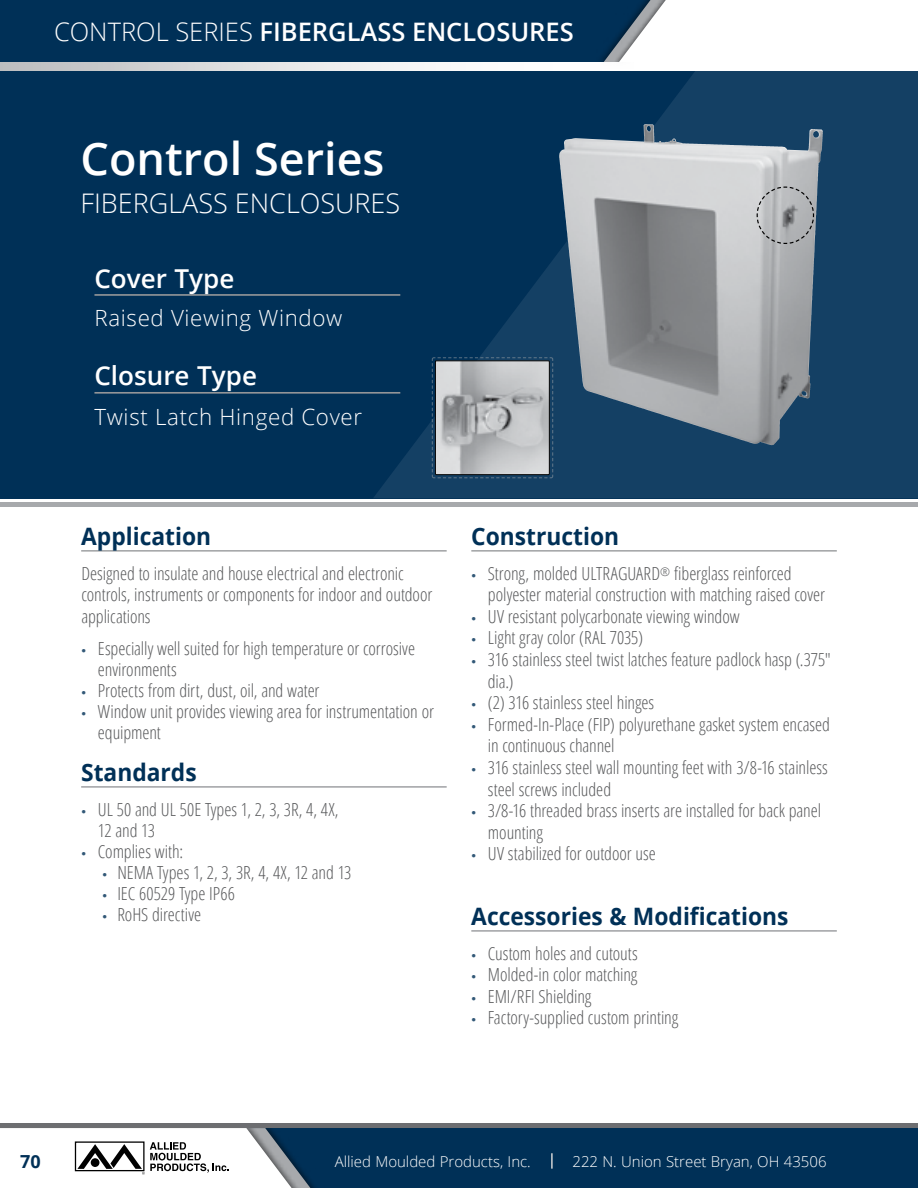
<style>
.page{position:relative;width:918px;height:1188px;background:#fff}
.page>*{position:absolute;margin:0;border:0;box-sizing:border-box;transform-origin:0 0}
.t1{font:600 45px "Open Sans";color:#fff}
.t2{font:300 27px "Open Sans";color:#fff}
.t3{font:600 26.1px "Open Sans";color:#fff}
.t4{font:600 25.5px "Open Sans";color:#fff}
.t5{font:700 24px "Open Sans";color:#003057;scale:.95 1}
.t6{font:300 22.35px "Open Sans";letter-spacing:.03em;color:#fff}
.t7{font:300 condensed 18px/21.6px "Open Sans";letter-spacing:-.005em;color:#58595b}
.t8{font:700 18px "Open Sans";color:#003057}
.t9{font:300 15px "Open Sans";color:#fff}
.s1{font-weight:300}
.s2{font-family:"Myriad Pro";font-weight:400;font-stretch:normal;font-size:16.5px;color:#335978}
</style>
<div class="page">
<div style="left:0;top:0;width:918px;height:62px;background:#003057"></div>
<svg style="left:604px;top:0;width:310px;height:62px"></svg>
<div style="left:0;top:1126px;width:918px;height:62px;background:#003057"></div>
<div style="left:0;top:1123px;width:328px;height:65px;background:#003057"></div>
<svg style="left:551px;top:1153px;width:2px;height:16px"></svg>
<hr style="left:0;top:1124px;width:918px;height:4px;background:#6d6e71">
<svg style="left:0;top:1128px;width:314px;height:60px"></svg>
<div style="left:0;top:71px;width:918px;height:427px;background:#003057"></div>
<svg style="left:374px;top:71px;width:544px;height:427px"></svg>
<div style="left:0;top:502px;width:918px;height:5px;background:#a7a9ac"></div>
<hr style="left:94px;top:294px;width:306px;height:2px;background:#939598">
<hr style="left:94px;top:392px;width:306px;height:2px;background:#939598">
<svg style="left:0;top:62px;width:403px;height:9px"></svg>
<hr style="left:914px;top:0;width:4px;height:71px;background:#fff">
<img style="left:559px;top:124px;width:86px;height:263px">
<svg style="left:431px;top:357px;width:123px;height:122px"></svg>
<img style="left:437px;top:362px;width:111px;height:111px">
<div style="left:435px;top:360px;width:115px;height:115px;border:1px solid #000"></div>
<hr style="left:471px;top:550px;width:366px;height:2px;background:#939598">
<hr style="left:81px;top:550px;width:366px;height:2px;background:#939598">
<hr style="left:81px;top:786px;width:366px;height:2px;background:#939598">
<hr style="left:471px;top:930px;width:366px;height:2px;background:#939598">
<svg style="left:756px;top:186px;width:59px;height:59px"></svg>
<h3 class="t4" style="left:54px;top:15px;width:521px"><span class="s1">CONTROL SERIES</span> FIBERGLASS ENCLOSURES</h3>
<h1 class="t1" style="left:81px;top:128px;width:305px">Control Series</h1>
<h2 class="t2" style="left:81px;top:184px;width:321px">FIBERGLASS ENCLOSURES</h2>
<h3 class="t3" style="left:94px;top:260px;width:142px">Cover Type</h3>
<p class="t6" style="left:94px;top:302px;width:250px">Raised Viewing Window</p>
<h3 class="t3" style="left:94px;top:358px;width:164px">Closure Type</h3>
<p class="t6" style="left:94px;top:402px;width:269px">Twist Latch Hinged Cover</p>
<h3 class="t5" style="left:81px;top:519px;width:138px">Application</h3>
<h3 class="t5" style="left:471px;top:519px;width:157px">Construction</h3>
<p class="t7" style="left:81px;top:562px;width:352px">Designed to insulate and house electrical and electronic controls, instruments or components for indoor and outdoor applications</p>
<p class="t7" style="left:98px;top:637px;width:319px;line-height:21px;text-indent:-17px"><span class="s2">•</span> Especially well suited for high temperature or corrosive environments</p>
<p class="t7" style="left:81px;top:679px;width:240px"><span class="s2">•</span> Protects from dirt, dust, oil, and water</p>
<p class="t7" style="left:98px;top:700px;width:338px;line-height:21px;text-indent:-16px"><span class="s2">•</span> Window unit provides viewing area for instrumentation or equipment</p>
<h3 class="t5" style="left:81px;top:755px;width:123px">Standards</h3>
<p class="t7" style="left:98px;top:798px;width:242px;line-height:21px;text-indent:-16px"><span class="s2">•</span> UL 50 and UL 50E Types 1, 2, 3, 3R, 4, 4X,<br>12 and 13</p>
<p class="t7" style="left:81px;top:840px;width:103px"><span class="s2">•</span> Complies with:</p>
<p class="t7" style="left:102px;top:861px;width:251px"><span class="s2">•</span> NEMA Types 1, 2, 3, 3R, 4, 4X, 12 and 13</p>
<p class="t7" style="left:102px;top:882px;width:134px"><span class="s2">•</span> IEC 60529 Type IP66</p>
<p class="t7" style="left:102px;top:903px;width:100px"><span class="s2">•</span> RoHS directive</p>
<p class="t7" style="left:488px;top:562px;width:339px;text-indent:-17px"><span class="s2">•</span> Strong, molded ULTRAGUARD<sup>®</sup> fiberglass reinforced polyester material construction with matching raised cover</p>
<p class="t7" style="left:471px;top:605px;width:270px"><span class="s2">•</span> UV resistant polycarbonate viewing window</p>
<p class="t7" style="left:471px;top:627px;width:173px"><span class="s2">•</span> Light gray color (RAL 7035)</p>
<p class="t7" style="left:488px;top:648px;width:345px;text-indent:-16px"><span class="s2">•</span> 316 stainless steel twist latches feature padlock hasp (.375" dia.)</p>
<p class="t7" style="left:471px;top:691px;width:184px"><span class="s2">•</span> (2) 316 stainless steel hinges</p>
<p class="t7" style="left:488px;top:713px;width:344px;text-indent:-16px"><span class="s2">•</span> Formed-In-Place (FIP) polyurethane gasket system encased in continuous channel</p>
<p class="t7" style="left:488px;top:756px;width:341px;text-indent:-16px"><span class="s2">•</span> 316 stainless steel wall mounting feet with 3/8-16 stainless steel screws included</p>
<p class="t7" style="left:488px;top:799px;width:335px;text-indent:-16px"><span class="s2">•</span> 3/8-16 threaded brass inserts are installed for back panel mounting</p>
<p class="t7" style="left:471px;top:843px;width:186px"><span class="s2">•</span> UV stabilized for outdoor use</p>
<h3 class="t5" style="left:471px;top:899px;width:335px">Accessories &amp; Modifications</h3>
<p class="t7" style="left:471px;top:942px;width:168px"><span class="s2">•</span> Custom holes and cutouts</p>
<p class="t7" style="left:471px;top:963px;width:168px"><span class="s2">•</span> Molded-in color matching</p>
<p class="t7" style="left:471px;top:985px;width:122px"><span class="s2">•</span> EMI/RFI Shielding</p>
<p class="t7" style="left:471px;top:1006px;width:208px"><span class="s2">•</span> Factory-supplied custom printing</p>
<p class="t8" style="left:20px;top:1149px;width:22px">70</p>
<p class="t9" style="left:335px;top:1151px;width:198px">Allied Moulded Products, Inc.</p>
<p class="t9" style="left:572px;top:1151px;width:256px">222 N. Union Street Bryan, OH 43506</p>
</div>
